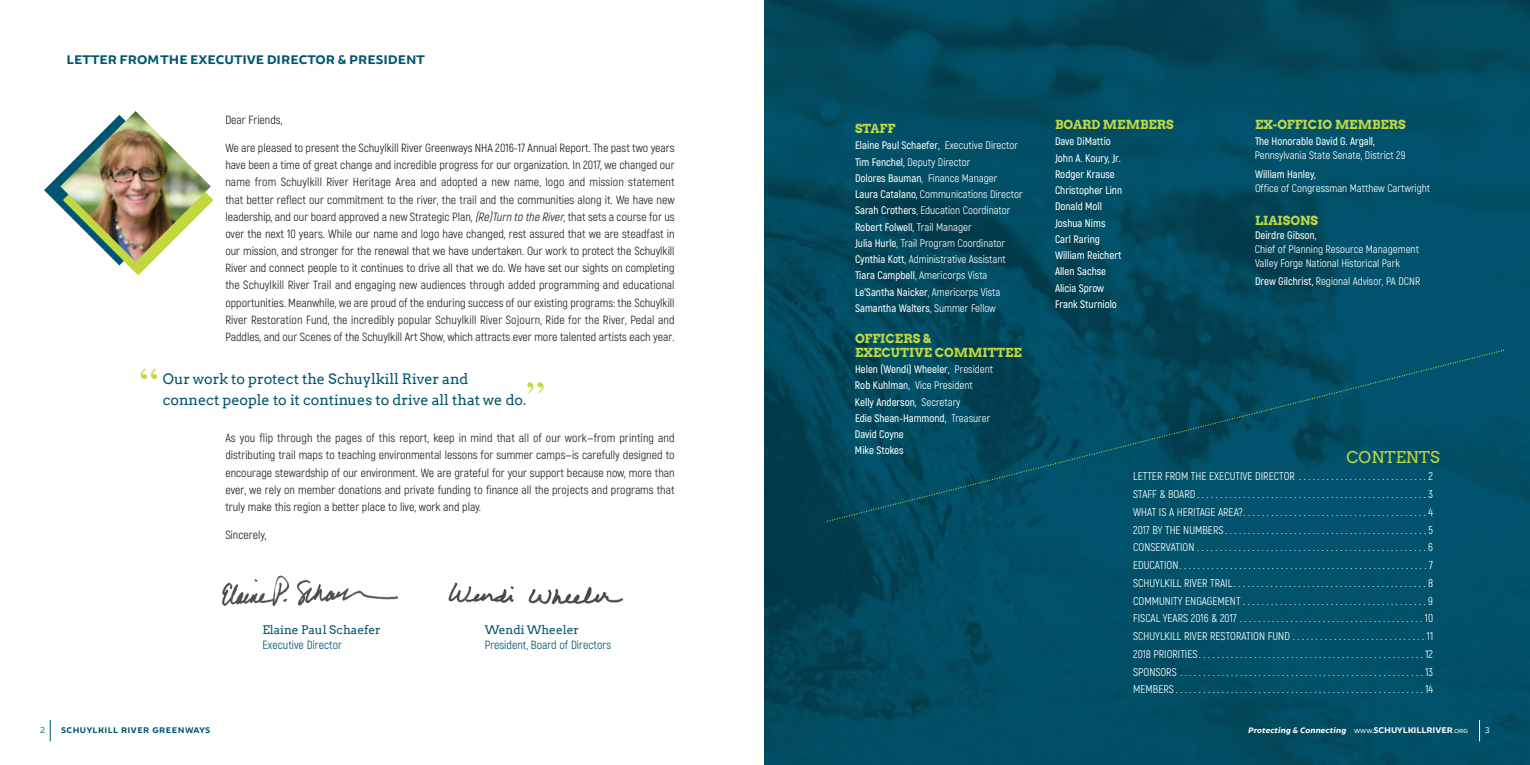
<style>
.page{position:relative;width:1530px;height:765px;background:#fff}
.page>*{position:absolute;margin:0;border:0;box-sizing:border-box;transform-origin:0 0}
.t1{font:43.75px "Times";color:#c2d83f}
.t2{font:16.25px "Arvo";color:#c2d83f}
.t3{font:14.38px "Arvo";color:#015570}
.t4{font:700 13.38px "Brocha";color:#015570}
.t5{font:700 12.5px/13.8px "Arvo";color:#c2d83f}
.t6{font:11.88px/17.2px "Akrobat";color:#231f20;text-align:justify}
.t7{font:11.88px "Akrobat";color:#015570}
.t8{font:11.88px "Arvo";color:#015570}
.t9{font:11.25px/17.8px "Akrobat";color:#fff;text-align:justify}
.t10{font:11px/16.2px "Akrobat";color:#fff}
.t11{font:600 11px/16.2px "Akrobat";color:#fff}
.t12{font:700 8.75px "Brocha";letter-spacing:.05em;color:#015570}
.t13{font:8.75px "Brocha";color:#015570}
.t14{font:8.75px "Brocha";color:#fff}
.t15{font:italic 700 8.5px "Brocha";letter-spacing:.025em;color:#fff}
.s1{font-style:italic}
.s2{font-weight:600}
.s3{font-weight:400}
.s4{font-weight:400;font-style:normal;font-size:6.25px}
.s5{font-style:normal;font-size:8.75px}
</style>
<div class="page">
<svg style="left:44px;top:174px;width:169px;height:101px"></svg>
<img style="left:765px;top:0;width:765px;height:765px">
<svg style="left:1479px;top:720px;width:1px;height:21px"></svg>
<svg style="left:50px;top:720px;width:1px;height:21px"></svg>
<img style="left:60px;top:111px;width:151px;height:151px">
<svg style="left:826px;top:349px;width:678px;height:174px;background:#014d63"></svg>
<img style="left:222px;top:575px;width:176px;height:31px">
<img style="left:448px;top:582px;width:176px;height:23px">
<p class="t4" style="left:67px;top:52px;width:360px">LETTER FROMTHE EXECUTIVE DIRECTOR &amp; PRESIDENT</p>
<p class="t6" style="left:225px;top:112px;width:59px">Dear Friends,</p>
<p class="t6" style="left:225px;top:140px;width:451px">We are pleased to present the Schuylkill River Greenways NHA 2016-17 Annual Report. The past two years have been a time of great change and incredible progress for our organization. In 2017, we changed our name from Schuylkill River Heritage Area and adopted a new name, logo and mission statement that better reflect our commitment to the river, the trail and the communities along it. We have new leadership, and our board approved a new Strategic Plan, <span class="s1">(Re)TurntotheRiver</span>, that sets a course for us over the next 10 years. While our name and logo have changed, rest assured that we are steadfast in our mission, and stronger for the renewal that we have undertaken. Our work to protect the Schuylkill River and connect people to it continues to drive all that we do. We have set our sights on completing the Schuylkill River Trail and engaging new audiences through added programming and educational opportunities. Meanwhile, we are proud of the enduring success of our existing programs: the Schuylkill River Restoration Fund, the incredibly popular Schuylkill River Sojourn, Ride for the River, Pedal and Paddles, and our Scenes of the Schuylkill Art Show, which attracts ever more talented artists each year.</p>
<h1 class="t1" style="left:139px;top:368px;width:21px">“</h1>
<p class="t3" style="left:163px;top:370px;width:307px">Our work to protect the Schuylkill River and</p>
<h1 class="t1" style="left:526px;top:383px;width:21px">”</h1>
<p class="t3" style="left:163px;top:391px;width:365px">connect people to it continues to drive all that we do.</p>
<p class="t6" style="left:225px;top:430px;width:451px">As you flip through the pages of this report, keep in mind that all of our work—from printing and distributing trail maps to teaching environmental lessons for summer camps—is carefully designed to encourage stewardship of our environment. We are grateful for your support because now, more than ever, we rely on member donations and private funding to finance all the projects and programs that truly make this region a better place to live, work and play.</p>
<p class="t6" style="left:225px;top:527px;width:43px">Sincerely,</p>
<p class="t8" style="left:262px;top:623px;width:120px">Elaine Paul Schaefer</p>
<p class="t7" style="left:262px;top:641px;width:81px">Executive Director</p>
<p class="t8" style="left:485px;top:623px;width:96px">Wendi Wheeler</p>
<p class="t7" style="left:485px;top:641px;width:128px">President, Board of Directors</p>
<p class="t5" style="left:855px;top:122px;width:42px">STAFF</p>
<p class="t10" style="left:855px;top:138px;width:169px"><span class="s2">Elaine Paul Schaefer,</span> Executive Director <span class="s2">Tim Fenchel,</span> Deputy Director<br><span class="s2">Dolores Bauman</span>, Finance Manager <span class="s2">Laura Catalano,</span> Communications Director <span class="s2">Sarah Crothers</span>, Education Coordinator <span class="s2">Robert Folwell,</span> Trail Manager<br><span class="s2">Julia Hurle</span>, Trail Program Coordinator <span class="s2">Cynthia Kott</span>, Administrative Assistant <span class="s2">Tiara Campbell</span>, Americorps Vista <span class="s2">Le’Santha Naicker</span>, Americorps Vista <span class="s2">Samantha Walters</span>, Summer Fellow</p>
<p class="t5" style="left:855px;top:332px;width:169px">OFFICERS &amp;<br>EXECUTIVE COMMITTEE</p>
<p class="t11" style="left:855px;top:362px;width:140px">Helen (Wendi) Wheeler, <span class="s3">President<br></span>Rob Kuhlman, <span class="s3">Vice President<br></span>Kelly Anderson, <span class="s3">Secretary<br></span>Edie Shean-Hammond, <span class="s3">Treasurer<br></span>David Coyne<br>Mike Stokes</p>
<p class="t5" style="left:1055px;top:118px;width:120px">BOARD MEMBERS</p>
<p class="t11" style="left:1055px;top:134px;width:69px">Dave DiMattio<br>John A. Koury, Jr.<br>Rodger Krause<br>Christopher Linn<br>Donald Moll<br>Joshua Nims<br>Carl Raring<br>William Reichert<br>Allen Sachse<br>Alicia Sprow<br>Frank Sturniolo</p>
<p class="t5" style="left:1255px;top:118px;width:152px">EX-OFFICIO MEMBERS</p>
<p class="t11" style="left:1255px;top:134px;width:121px">The Honorable David G. Argall,</p>
<p class="t10" style="left:1255px;top:148px;width:152px">Pennsylvania State Senate, District 29</p>
<p class="t11" style="left:1255px;top:167px;width:62px">William Hanley,</p>
<p class="t10" style="left:1255px;top:180px;width:177px">Office of Congressman Matthew Cartwright</p>
<p class="t5" style="left:1255px;top:214px;width:65px">LIAISONS</p>
<p class="t11" style="left:1255px;top:228px;width:63px">Deirdre Gibson,</p>
<p class="t10" style="left:1255px;top:243px;width:165px;line-height:13.8px">Chief of Planning Resource Management<br>Valley Forge National Historical Park</p>
<p class="t10" style="left:1255px;top:274px;width:167px"><span class="s2">Drew Gilchrist,</span> Regional Advisor, PA DCNR</p>
<h2 class="t2" style="left:1347px;top:447px;width:95px">cOntEntS</h2>
<p class="t9" style="left:1133px;top:468px;width:302px">LETTER FROM THE EXECUTIVE DIRECTOR . . . . . . . . . . . . . . . . . . . . . . . . . . . . 2<br>STAFF &amp; BOARD . . . . . . . . . . . . . . . . . . . . . . . . . . . . . . . . . . . . . . . . . . . . . . . . . . 3<br>WHAT IS A HERITAGE AREA?. . . . . . . . . . . . . . . . . . . . . . . . . . . . . . . . . . . . . . . . 4<br>2017 BY THE NUMBERS . . . . . . . . . . . . . . . . . . . . . . . . . . . . . . . . . . . . . . . . . . . . 5<br>CONSERVATION . . . . . . . . . . . . . . . . . . . . . . . . . . . . . . . . . . . . . . . . . . . . . . . . . . 6<br>EDUCATION. . . . . . . . . . . . . . . . . . . . . . . . . . . . . . . . . . . . . . . . . . . . . . . . . . . . . . 7<br>SCHUYLKILL RIVER TRAIL . . . . . . . . . . . . . . . . . . . . . . . . . . . . . . . . . . . . . . . . . . 8<br>COMMUNITY ENGAGEMENT . . . . . . . . . . . . . . . . . . . . . . . . . . . . . . . . . . . . . . . . 9<br>FISCAL YEARS 2016 &amp; 2017 . . . . . . . . . . . . . . . . . . . . . . . . . . . . . . . . . . . . . . . . 10<br>SCHUYLKILL RIVER RESTORATION FUND . . . . . . . . . . . . . . . . . . . . . . . . . . . . . 11<br>2018 PRIORITIES . . . . . . . . . . . . . . . . . . . . . . . . . . . . . . . . . . . . . . . . . . . . . . . . . 12<br>SPONSORS . . . . . . . . . . . . . . . . . . . . . . . . . . . . . . . . . . . . . . . . . . . . . . . . . . . . . 13<br>MEMBERS . . . . . . . . . . . . . . . . . . . . . . . . . . . . . . . . . . . . . . . . . . . . . . . . . . . . . . 14</p>
<p class="t13" style="left:40px;top:725px;width:7px">2</p>
<p class="t12" style="left:61px;top:725px;width:151px">SCHUYLKILL RIVER GREENWAYS</p>
<p class="t15" style="left:1248px;top:726px;width:222px">Protecting &amp; Connecting <span class="s4">WWW.</span><span class="s5">SCHUYLKILLRIVER</span><span class="s4">.ORG</span></p>
<p class="t14" style="left:1485px;top:725px;width:6px">3</p>
</div>
